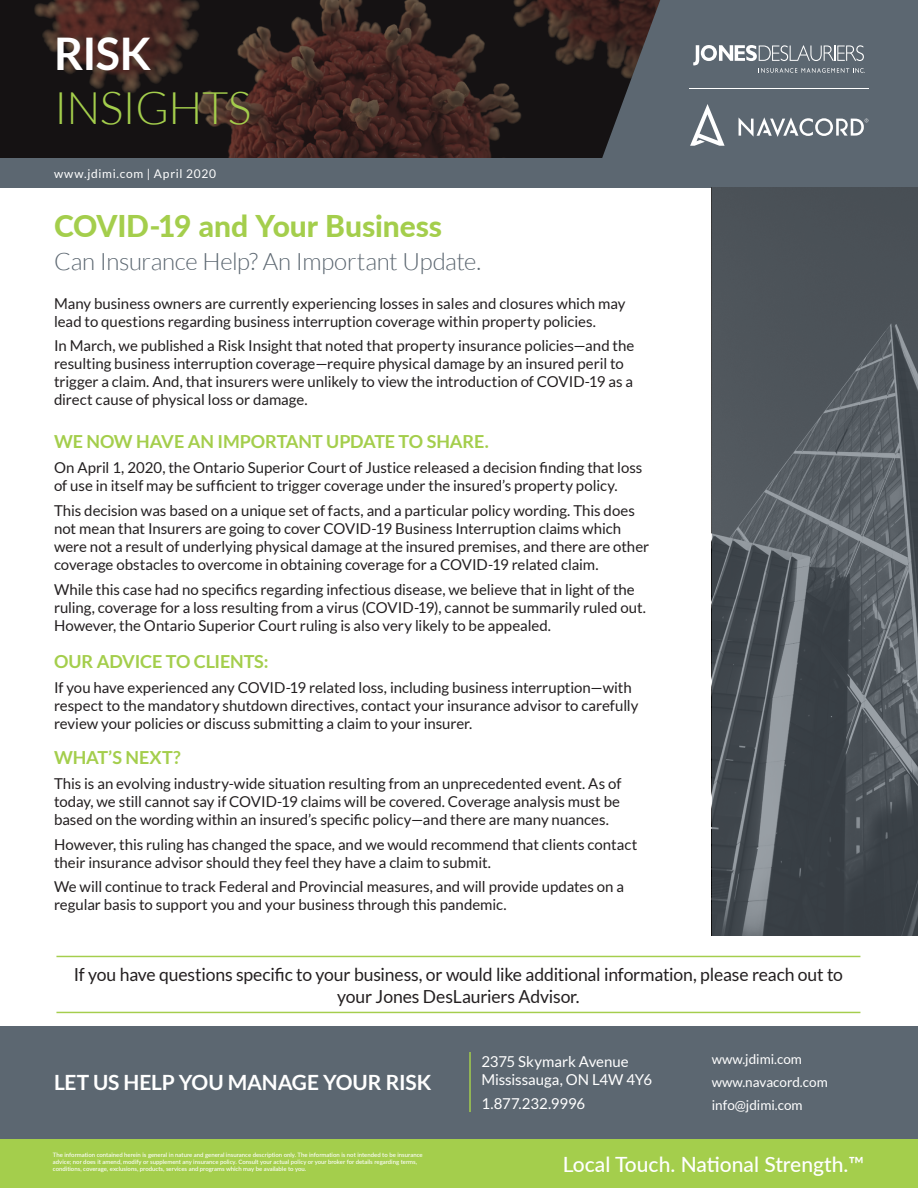
<style>
.page{position:relative;width:918px;height:1188px;background:#fff}
.page>*{position:absolute;margin:0;border:0;box-sizing:border-box;transform-origin:0 0}
.t1{font:300 45px "Lato";letter-spacing:-.015em;color:#a4ce4c}
.t2{font:700 45px "Lato";color:#fff}
.t3{font:800 30px "Lato";letter-spacing:-.005em;color:#a4ce4c}
.t4{font:300 24px "Lato";letter-spacing:-.01em;color:#5c6771}
.t5{font:500 21px "Lato";color:#fff}
.t6{font:700 21px "Lato";letter-spacing:-.005em;color:#fff}
.t7{font:18px/21.6px "Lato";letter-spacing:-.01em;color:#231f20;text-align:center}
.t8{font:700 18px "Lato";letter-spacing:-.005em;color:#a4ce4c}
.t9{font:15px/18px "Lato";letter-spacing:-.005em;color:#231f20}
.t10{font:15px "Lato";letter-spacing:-.005em;color:#fff}
.t11{font:13.5px "Lato";color:#fff}
.t12{font:12px "Lato";letter-spacing:.06em;color:#fff}
.t13{font:500 6px/7.2px "Lato";color:#fff}
</style>
<div class="page">
<div style="left:0;top:1026px;width:918px;height:113px;background:#5c6771"></div>
<div style="left:0;top:1139px;width:918px;height:49px;background:#a4ce4c"></div>
<svg style="left:0;top:0;width:595px;height:158px;background:#2e1e1c"></svg>
<svg style="left:595px;top:0;width:323px;height:158px;background:#555c65"></svg>
<div style="left:0;top:158px;width:918px;height:30px;background:#5c6771"></div>
<hr style="left:56px;top:956px;width:804px;height:1px;background:#a5ce4d">
<hr style="left:56px;top:1012px;width:804px;height:1px;background:#a5ce4d">
<svg style="left:690px;top:104px;width:35px;height:42px"></svg>
<svg style="left:739px;top:117px;width:129px;height:20px"></svg>
<svg style="left:693px;top:45px;width:172px;height:28px;background:#818991"></svg>
<hr style="left:690px;top:88px;width:179px;height:1px;background:#fff">
<svg style="left:712px;top:188px;width:206px;height:748px;background:#4f565c"></svg>
<hr style="left:469px;top:1052px;width:2px;height:60px;background:#a4ce4c">
<h1 class="t2" style="left:54px;top:28px;width:99px">RISK</h1>
<h1 class="t1" style="left:54px;top:84px;width:199px">INSIGHTS</h1>
<p class="t12" style="left:54px;top:167px;width:164px">www.jdimi.com | April 2020</p>
<p class="t3" style="left:54px;top:204px;width:390px">COVID-19 and Your Business</p>
<p class="t4" style="left:54px;top:249px;width:429px">Can Insurance Help? An Important Update.</p>
<p class="t9" style="left:54px;top:294px;width:573px">Many business owners are currently experiencing losses in sales and closures which may lead to questions regarding business interruption coverage within property policies.</p>
<p class="t9" style="left:54px;top:337px;width:582px">In March, we published a Risk Insight that noted that property insurance policies—and the resulting business interruption coverage—require physical damage by an insured peril to trigger a claim. And, that insurers were unlikely to view the introduction of COVID-19 as a direct cause of physical loss or damage.</p>
<p class="t8" style="left:54px;top:432px;width:436px">WE NOW HAVE AN IMPORTANT UPDATE TO SHARE.</p>
<p class="t9" style="left:54px;top:459px;width:590px">On April 1, 2020, the Ontario Superior Court of Justice released a decision finding that loss of use in itself may be sufficient to trigger coverage under the insured’s property policy.</p>
<p class="t9" style="left:54px;top:501px;width:597px">This decision was based on a unique set of facts, and a particular policy wording. This does not mean that Insurers are going to cover COVID-19 Business Interruption claims which were not a result of underlying physical damage at the insured premises, and there are other coverage obstacles to overcome in obtaining coverage for a COVID-19 related claim.</p>
<p class="t9" style="left:54px;top:580px;width:594px">While this case had no specifics regarding infectious disease, we believe that in light of the ruling, coverage for a loss resulting from a virus (COVID-19), cannot be summarily ruled out.<br>However, the Ontario Superior Court ruling is also very likely to be appealed.</p>
<p class="t8" style="left:54px;top:651px;width:216px">OUR ADVICE TO CLIENTS:</p>
<p class="t9" style="left:54px;top:678px;width:586px">If you have experienced any COVID-19 related loss, including business interruption—with respect to the mandatory shutdown directives, contact your insurance advisor to carefully review your policies or discuss submitting a claim to your insurer.</p>
<p class="t8" style="left:54px;top:747px;width:128px">WHAT’S NEXT?</p>
<p class="t9" style="left:54px;top:774px;width:569px;text-align:justify">This is an evolving industry-wide situation resulting from an unprecedented event. As of today, we still cannot say if COVID-19 claims will be covered. Coverage analysis must be based on the wording within an insured’s specific policy—and there are many nuances.</p>
<p class="t9" style="left:54px;top:835px;width:585px">However, this ruling has changed the space, and we would recommend that clients contact their insurance advisor should they feel they have a claim to submit.</p>
<p class="t9" style="left:54px;top:878px;width:572px">We will continue to track Federal and Provincial measures, and will provide updates on a regular basis to support you and your business through this pandemic.</p>
<p class="t7" style="left:74px;top:963px;width:771px">If you have questions specific to your business, or would like additional information, please reach out to your Jones DesLauriers Advisor.</p>
<p class="t6" style="left:54px;top:1071px;width:379px">LET US HELP YOU MANAGE YOUR RISK</p>
<p class="t13" style="left:53px;top:1151px;width:371px">The information contained herein is general in nature and general insurance description only. The information is not intended to be insurance advice; nor does it amend, modify or supplement any insurance policy. Consult your actual policy or your broker for details regarding terms, conditions, coverage, exclusions, products, services and programs which may be available to you.</p>
<p class="t10" style="left:481px;top:1053px;width:149px">2375 Skymark Avenue</p>
<p class="t10" style="left:481px;top:1071px;width:172px">Mississauga, ON L4W 4Y6</p>
<p class="t10" style="left:481px;top:1096px;width:105px">1.877.232.9996</p>
<p class="t11" style="left:712px;top:1052px;width:92px">www.jdimi.com</p>
<p class="t11" style="left:712px;top:1075px;width:117px">www.navacord.com</p>
<p class="t11" style="left:712px;top:1098px;width:92px">info@jdimi.com</p>
<h3 class="t5" style="left:563px;top:1149px;width:303px">Local Touch. National Strength.™</h3>
</div>
